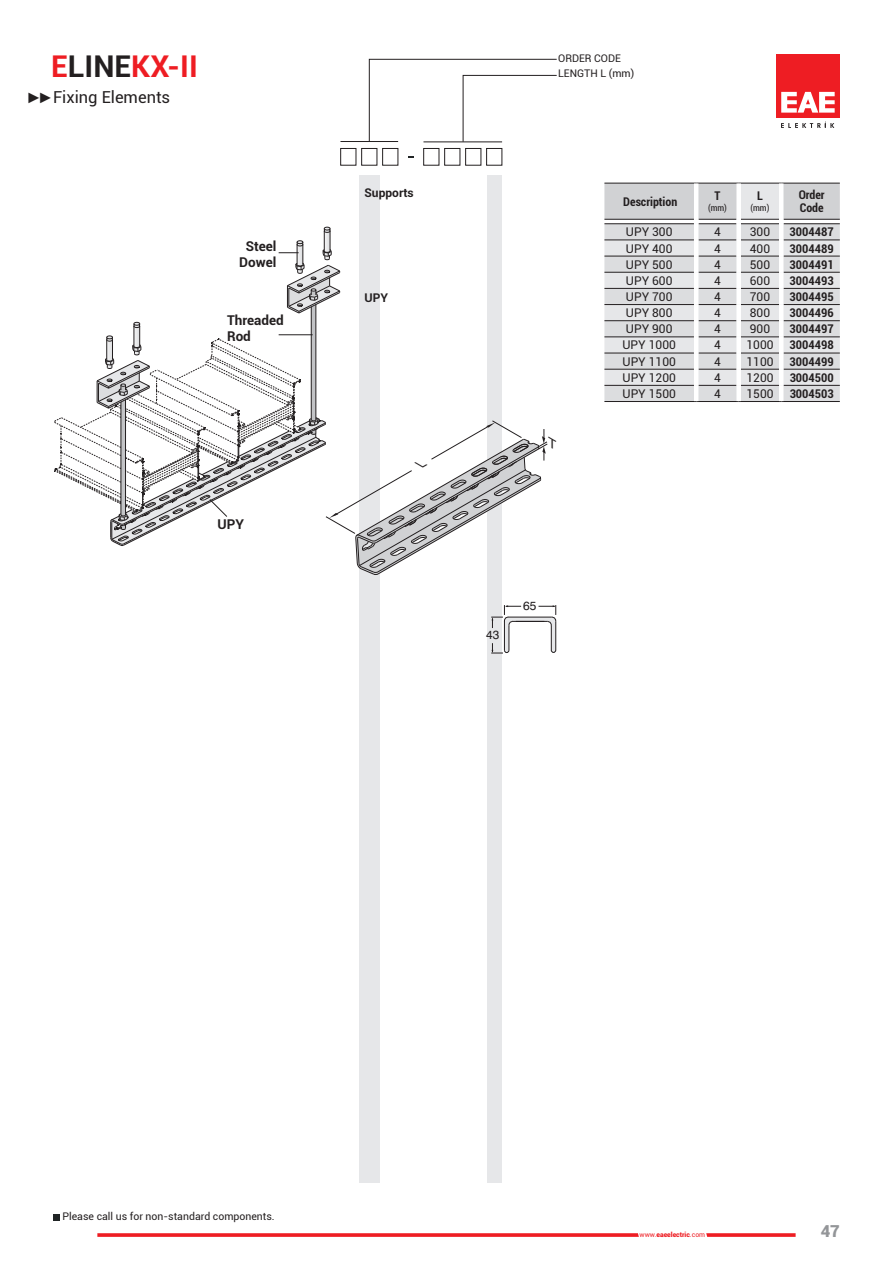
<style>
.page{position:relative;width:893px;height:1263px;background:#fff}
.page>*{position:absolute;margin:0;border:0;box-sizing:border-box;transform-origin:0 0}
.t1{font:700 30px "Roboto";color:#ee1d23}
.t2{font:16.5px "Roboto";color:#231f20}
.t3{font:900 16.5px "Roboto";color:#939598}
.t4{font:700 13.5px/16.2px "Roboto";color:#231f20}
.t5{font:12px "Roboto";color:#231f20}
.t6{font:700 condensed 12px/13.5px "Roboto";color:#231f20}
.t7{font:700 12px "Roboto";color:#231f20}
.t8{font:12px "Swiss 721 BT";color:#231f20}
.t9{font:10.5px/15px "Roboto";color:#231f20}
.t10{font:condensed 9px "Roboto";color:#231f20}
.t11{font:900 6.9px "Roboto";color:#ee1d23}
.s1{color:#231f20}
.s2{font-family:"Arial";font-size:15px}
.s3{font-weight:400}
</style>
<div class="page">
<div style="left:776px;top:54px;width:64px;height:64px;background:#ee1d23"></div>
<svg style="left:781px;top:92px;width:54px;height:21px"></svg>
<svg style="left:781px;top:122px;width:53px;height:6px"></svg>
<svg style="left:97px;top:1233px;width:699px;height:4px;background:#f04449"></svg>
<div style="left:487px;top:175px;width:14px;height:1007px;background:#e6e7e9"></div>
<div style="left:359px;top:175px;width:20px;height:1007px;background:#e6e7e9"></div>
<hr style="left:604px;top:401px;width:92px;height:1px;background:#231f20">
<hr style="left:696px;top:401px;width:43px;height:1px;background:#231f20">
<hr style="left:739px;top:401px;width:42px;height:1px;background:#231f20">
<hr style="left:781px;top:401px;width:59px;height:1px;background:#231f20">
<svg style="left:604px;top:183px;width:236px;height:218px;background:#d4d5d7"></svg>
<hr style="left:694px;top:224px;width:4px;height:16px;background:#fff">
<div style="left:736px;top:224px;width:5px;height:16px;background:#fff"></div>
<hr style="left:779px;top:224px;width:4px;height:16px;background:#fff">
<hr style="left:694px;top:240px;width:4px;height:16px;background:#fff">
<div style="left:736px;top:240px;width:5px;height:16px;background:#fff"></div>
<hr style="left:779px;top:240px;width:4px;height:16px;background:#fff">
<hr style="left:694px;top:256px;width:4px;height:16px;background:#fff">
<div style="left:736px;top:256px;width:5px;height:16px;background:#fff"></div>
<hr style="left:779px;top:256px;width:4px;height:16px;background:#fff">
<hr style="left:694px;top:272px;width:4px;height:16px;background:#fff">
<div style="left:736px;top:272px;width:5px;height:16px;background:#fff"></div>
<hr style="left:779px;top:272px;width:4px;height:16px;background:#fff">
<hr style="left:694px;top:288px;width:4px;height:17px;background:#fff">
<div style="left:736px;top:288px;width:5px;height:17px;background:#fff"></div>
<hr style="left:779px;top:288px;width:4px;height:17px;background:#fff">
<hr style="left:694px;top:305px;width:4px;height:16px;background:#fff">
<div style="left:736px;top:305px;width:5px;height:16px;background:#fff"></div>
<hr style="left:779px;top:305px;width:4px;height:16px;background:#fff">
<hr style="left:694px;top:321px;width:4px;height:16px;background:#fff">
<div style="left:736px;top:321px;width:5px;height:16px;background:#fff"></div>
<hr style="left:779px;top:321px;width:4px;height:16px;background:#fff">
<hr style="left:694px;top:337px;width:4px;height:16px;background:#fff">
<div style="left:736px;top:337px;width:5px;height:16px;background:#fff"></div>
<hr style="left:779px;top:337px;width:4px;height:16px;background:#fff">
<hr style="left:694px;top:353px;width:4px;height:16px;background:#fff">
<div style="left:736px;top:353px;width:5px;height:16px;background:#fff"></div>
<hr style="left:779px;top:353px;width:4px;height:16px;background:#fff">
<hr style="left:694px;top:369px;width:4px;height:16px;background:#fff">
<div style="left:736px;top:369px;width:5px;height:16px;background:#fff"></div>
<hr style="left:779px;top:369px;width:4px;height:16px;background:#fff">
<hr style="left:694px;top:385px;width:4px;height:16px;background:#fff">
<div style="left:736px;top:385px;width:5px;height:16px;background:#fff"></div>
<hr style="left:779px;top:385px;width:4px;height:16px;background:#fff">
<svg style="left:53px;top:1214px;width:6px;height:6px"></svg>
<svg style="left:491px;top:605px;width:66px;height:49px"></svg>
<hr style="left:340px;top:141px;width:58px;height:1px;background:#231f20">
<hr style="left:423px;top:142px;width:79px;height:1px;background:#231f20">
<svg style="left:369px;top:59px;width:188px;height:83px"></svg>
<svg style="left:408px;top:156px;width:6px;height:2px"></svg>
<div style="left:486px;top:148px;width:16px;height:17px;border:1px solid #231f20"></div>
<div style="left:465px;top:148px;width:16px;height:17px;border:1px solid #231f20"></div>
<div style="left:444px;top:148px;width:16px;height:17px;border:1px solid #231f20"></div>
<div style="left:423px;top:148px;width:16px;height:17px;border:1px solid #231f20"></div>
<div style="left:382px;top:148px;width:16px;height:17px;border:1px solid #231f20"></div>
<div style="left:361px;top:148px;width:16px;height:17px;border:1px solid #231f20"></div>
<div style="left:340px;top:148px;width:16px;height:17px;border:1px solid #231f20"></div>
<svg style="left:54px;top:227px;width:494px;height:348px"></svg>
<h1 class="t1" style="left:51px;top:45px;width:148px">E<span class="s1">LINE</span>KX-II</h1>
<h2 class="t2" style="left:27px;top:86px;width:145px"><span class="s2">►►</span>Fixing Elements</h2>
<p class="t4" style="left:239px;top:237px;width:39px;text-align:center">Steel<br>Dowel</p>
<p class="t4" style="left:227px;top:311px;width:58px">Threaded<br>Rod</p>
<p class="t4" style="left:217px;top:515px;width:28px">UPY</p>
<p class="t7" style="left:365px;top:184px;width:51px">Supports</p>
<p class="t7" style="left:365px;top:289px;width:25px">UPY</p>
<p class="t9" style="left:558px;top:50px;width:78px">ORDER CODE<br>LENGTH L (mm)</p>
<p class="t6" style="left:623px;top:194px;width:56px">Description</p>
<p class="t6" style="left:714px;top:189px;width:7px">T</p>
<p class="t10" style="left:708px;top:202px;width:20px">(mm)</p>
<p class="t6" style="left:757px;top:189px;width:7px">L</p>
<p class="t10" style="left:750px;top:202px;width:20px">(mm)</p>
<p class="t6" style="left:799px;top:187px;width:27px">Order<br>Code</p>
<p class="t5" style="left:626px;top:224px;width:48px">UPY 300</p>
<p class="t5" style="left:714px;top:224px;width:8px">4</p>
<p class="t5" style="left:750px;top:224px;width:22px">300</p>
<p class="t6" style="left:790px;top:225px;width:46px">3004487</p>
<p class="t5" style="left:626px;top:240px;width:48px">UPY 400</p>
<p class="t5" style="left:714px;top:240px;width:8px">4</p>
<p class="t5" style="left:750px;top:240px;width:22px">400</p>
<p class="t6" style="left:790px;top:241px;width:46px">3004489</p>
<p class="t5" style="left:626px;top:256px;width:48px">UPY 500</p>
<p class="t5" style="left:714px;top:256px;width:8px">4</p>
<p class="t5" style="left:750px;top:256px;width:22px">500</p>
<p class="t6" style="left:790px;top:257px;width:46px">3004491</p>
<p class="t5" style="left:626px;top:272px;width:48px">UPY 600</p>
<p class="t5" style="left:714px;top:272px;width:8px">4</p>
<p class="t5" style="left:750px;top:272px;width:22px">600</p>
<p class="t6" style="left:790px;top:273px;width:46px">3004493</p>
<p class="t5" style="left:626px;top:288px;width:48px">UPY 700</p>
<p class="t5" style="left:714px;top:288px;width:8px">4</p>
<p class="t5" style="left:750px;top:288px;width:22px">700</p>
<p class="t6" style="left:790px;top:289px;width:46px">3004495</p>
<p class="t5" style="left:626px;top:304px;width:48px">UPY 800</p>
<p class="t5" style="left:714px;top:304px;width:8px">4</p>
<p class="t5" style="left:750px;top:304px;width:22px">800</p>
<p class="t6" style="left:790px;top:306px;width:46px">3004496</p>
<p class="t5" style="left:626px;top:321px;width:48px">UPY 900</p>
<p class="t5" style="left:714px;top:321px;width:8px">4</p>
<p class="t5" style="left:750px;top:321px;width:22px">900</p>
<p class="t6" style="left:790px;top:322px;width:46px">3004497</p>
<p class="t5" style="left:622px;top:337px;width:55px">UPY 1000</p>
<p class="t5" style="left:714px;top:337px;width:8px">4</p>
<p class="t5" style="left:746px;top:337px;width:29px">1000</p>
<p class="t6" style="left:790px;top:338px;width:46px">3004498</p>
<p class="t5" style="left:622px;top:353px;width:55px">UPY 1100</p>
<p class="t5" style="left:714px;top:353px;width:8px">4</p>
<p class="t5" style="left:746px;top:353px;width:29px">1100</p>
<p class="t6" style="left:790px;top:354px;width:46px">3004499</p>
<p class="t5" style="left:623px;top:369px;width:55px">UPY 1200</p>
<p class="t5" style="left:714px;top:369px;width:8px">4</p>
<p class="t5" style="left:746px;top:369px;width:29px">1200</p>
<p class="t6" style="left:790px;top:370px;width:46px">3004500</p>
<p class="t5" style="left:623px;top:385px;width:55px">UPY 1500</p>
<p class="t5" style="left:714px;top:385px;width:8px">4</p>
<p class="t5" style="left:746px;top:385px;width:29px">1500</p>
<p class="t6" style="left:790px;top:386px;width:46px">3004503</p>
<p class="t8" style="left:486px;top:628px;width:15px">43</p>
<p class="t8" style="left:523px;top:599px;width:15px">65</p>
<p class="t9" style="left:63px;top:1209px;width:214px">Please call us for non-standard components.</p>
<p class="t11" style="left:640px;top:1229px;width:67px"><span class="s3">www.</span>eaeelectric<span class="s3">.com</span></p>
<h2 class="t3" style="left:821px;top:1219px;width:21px">47</h2>
</div>
